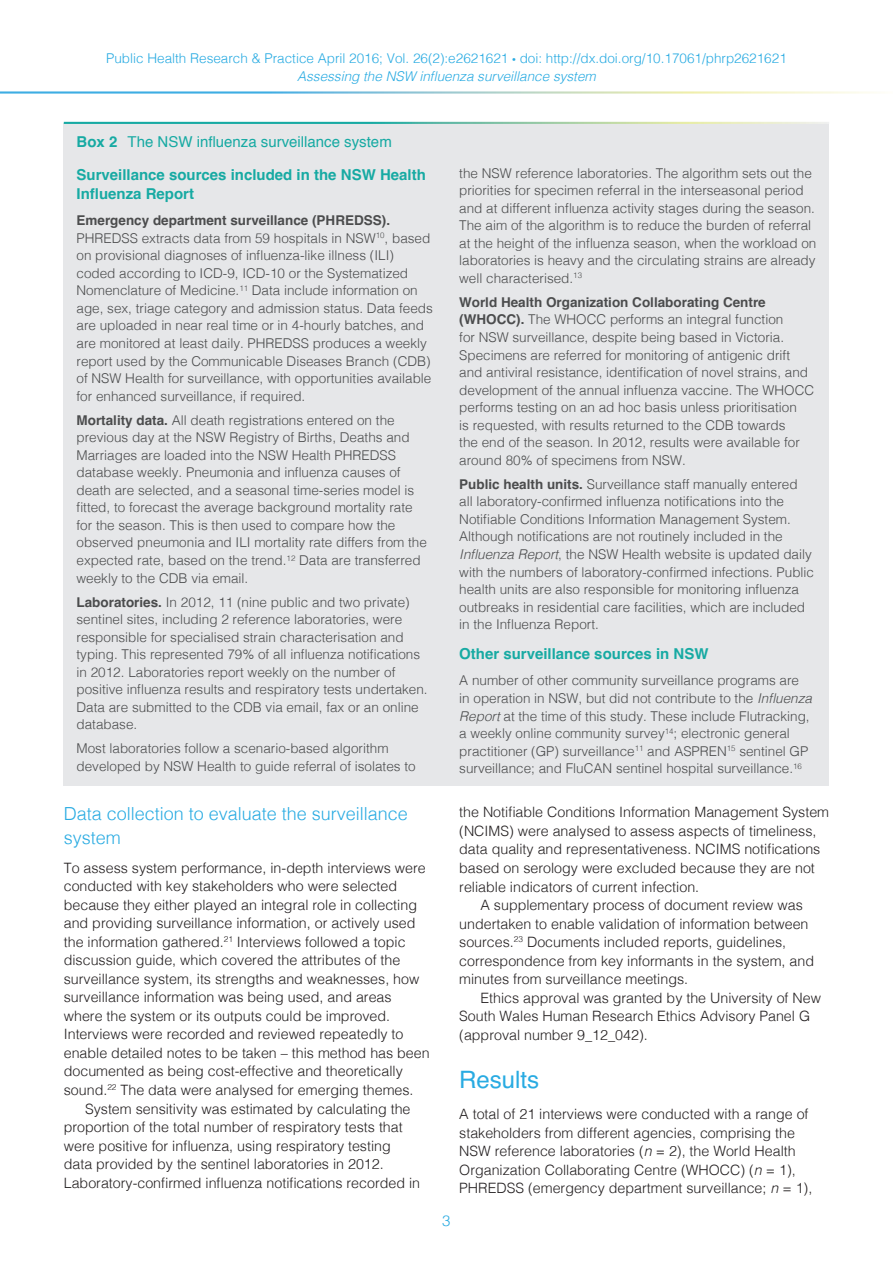
<style>
.page{position:relative;width:893px;height:1263px;background:#fff}
.page>*{position:absolute;margin:0;border:0;box-sizing:border-box;transform-origin:0 0}
.Heading_2{font:24px "Helvetica 3";color:#29abe2}
.Heading_3{font:300 18px/23.4px "Helvetica";color:#29abe2}
.BoxHeading{font:15px/19.5px "Helvetica Bold 2";color:#17aaa3}
.BoxName{font:15px "Helvetica 2";color:#17aaa3}
.t1{font:300 15px "Helvetica";color:#29abe2}
.NormalFirstPara{font:300 14.25px/18.6px "Helvetica";color:#231f20}
.BoxText{font:300 13.5px/17.5px "Helvetica";color:#4b4c4d}
.t2{font:300 13.5px/17.5px "Helvetica";color:#29abe2;text-align:center}
.s1{font-family:"Myriad Pro";font-weight:400}
.s2{font-style:italic}
.s3{font-family:"Helvetica Bold 2"}
.s4{font-family:"Helvetica";font-weight:700}
.s5{font-family:"Helvetica Bold 2";font-weight:400}
.s6{font-weight:700}
.s7{font-family:"Helvetica Light Oblique 2";font-weight:400}
.s8{font-family:"Helvetica Light 2";font-weight:400}
</style>
<div class="page">
<div style="left:64px;top:123px;width:765px;height:663px;background:#e6e7e9"></div>
<hr style="left:64px;top:122px;width:765px;height:2px;background:#fff">
<p class="t2" style="left:106px;top:49px;width:682px">Public Health Research &amp; Practice April 2016; Vol. 26(2):e2621621 <span class="s1">•</span> doi: http://dx.doi.org/10.17061/phrp2621621<br><span class="s2">Assessing the NSW influenza surveillance system</span></p>
<p class="BoxName" style="left:77px;top:130px;width:317px"><span class="s3">Box 2</span> The NSW influenza surveillance system</p>
<p class="BoxHeading" style="left:77px;top:165px;width:351px">Surveillance sources included in the NSW Health<br><span class="s4">Influenza Report</span></p>
<p class="BoxText" style="left:77px;top:211px;width:358px"><span class="s5">Emergency department surveillance (PHREDSS).<br></span>PHREDSS extracts data from 59 hospitals in NSW<sup>10</sup>, based on provisional diagnoses of influenza-like illness (ILI) coded according to ICD-9, ICD-10 or the Systematized Nomenclature of Medicine.<sup>11</sup> Data include information on age, sex, triage category and admission status. Data feeds are uploaded in near real time or in 4-hourly batches, and are monitored at least daily. PHREDSS produces a weekly report used by the Communicable Diseases Branch (CDB) of NSW Health for surveillance, with opportunities available for enhanced surveillance, if required.</p>
<p class="BoxText" style="left:77px;top:410px;width:352px"><span class="s5">Mortality data.</span> All death registrations entered on the previous day at the NSW Registry of Births, Deaths and Marriages are loaded into the NSW Health PHREDSS database weekly. Pneumonia and influenza causes of death are selected, and a seasonal time-series model is fitted, to forecast the average background mortality rate for the season. This is then used to compare how the observed pneumonia and ILI mortality rate differs from the expected rate, based on the trend.<sup>12</sup> Data are transferred weekly to the CDB via email.</p>
<p class="BoxText" style="left:77px;top:592px;width:353px"><span class="s5">Laboratories.</span> In 2012, 11 (nine public and two private) sentinel sites, including 2 reference laboratories, were responsible for specialised strain characterisation and typing. This represented 79% of all influenza notifications in 2012. Laboratories report weekly on the number of positive influenza results and respiratory tests undertaken.<br>Data are submitted to the CDB via email, fax or an online database.</p>
<p class="BoxText" style="left:77px;top:739px;width:341px">Most laboratories follow a scenario-based algorithm developed by NSW Health to guide referral of isolates to</p>
<p class="BoxText" style="left:459px;top:163px;width:359px">the NSW reference laboratories. The algorithm sets out the priorities for specimen referral in the interseasonal period and at different influenza activity stages during the season.<br>The aim of the algorithm is to reduce the burden of referral at the height of the influenza season, when the workload on laboratories is heavy and the circulating strains are already well characterised.<sup>13</sup></p>
<p class="BoxText" style="left:459px;top:292px;width:356px"><span class="s6">World Health Organization Collaborating Centre </span><span class="s5">(WHOCC).</span> The WHOCC performs an integral function<br>for NSW surveillance, despite being based in Victoria.<br>Specimens are referred for monitoring of antigenic drift and antiviral resistance, identification of novel strains, and development of the annual influenza vaccine. The WHOCC performs testing on an ad hoc basis unless prioritisation<br>is requested, with results returned to the CDB towards<br>the end of the season. In 2012, results were available for around 80% of specimens from NSW.</p>
<p class="BoxText" style="left:459px;top:474px;width:356px"><span class="s5">Public health units.</span> Surveillance staff manually entered all laboratory-confirmed influenza notifications into the Notifiable Conditions Information Management System.<br>Although notifications are not routinely included in the <span class="s2">Influenza Report</span>, the NSW Health website is updated daily with the numbers of laboratory-confirmed infections. Public health units are also responsible for monitoring influenza outbreaks in residential care facilities, which are included in the Influenza Report.</p>
<p class="BoxHeading" style="left:459px;top:644px;width:251px">Other surveillance sources in NSW</p>
<p class="BoxText" style="left:459px;top:671px;width:354px">A number of other community surveillance programs are in operation in NSW, but did not contribute to the <span class="s2">Influenza Report</span> at the time of this study. These include Flutracking, a weekly online community survey<sup>14</sup>; electronic general practitioner (GP) surveillance<sup>11</sup> and ASPREN<sup>15</sup> sentinel GP surveillance; and FluCAN sentinel hospital surveillance.<sup>16</sup></p>
<h3 class="Heading_3" style="left:64px;top:801px;width:346px">Data collection to evaluate the surveillance system</h3>
<p class="NormalFirstPara" style="left:64px;top:857px;width:367px">To assess system performance, in-depth interviews were conducted with key stakeholders who were selected because they either played an integral role in collecting and providing surveillance information, or actively used the information gathered.<sup>21</sup> Interviews followed a topic discussion guide, which covered the attributes of the surveillance system, its strengths and weaknesses, how surveillance information was being used, and areas where the system or its outputs could be improved.<br>Interviews were recorded and reviewed repeatedly to enable detailed notes to be taken – this method has been documented as being cost-effective and theoretically sound.<sup>22</sup> The data were analysed for emerging themes.</p>
<p class="NormalFirstPara" style="left:64px;top:1098px;width:358px;text-indent:21px">System sensitivity was estimated by calculating the proportion of the total number of respiratory tests that were positive for influenza, using respiratory testing data provided by the sentinel laboratories in 2012.<br>Laboratory-confirmed influenza notifications recorded in</p>
<p class="t1" style="left:442px;top:1208px;width:10px">3</p>
<p class="NormalFirstPara" style="left:459px;top:802px;width:371px">the Notifiable Conditions Information Management System (NCIMS) were analysed to assess aspects of timeliness, data quality and representativeness. NCIMS notifications based on serology were excluded because they are not reliable indicators of current infection.</p>
<p class="NormalFirstPara" style="left:459px;top:895px;width:356px;text-indent:21px">A supplementary process of document review was undertaken to enable validation of information between sources.<sup>23</sup> Documents included reports, guidelines, correspondence from key informants in the system, and minutes from surveillance meetings.</p>
<p class="NormalFirstPara" style="left:459px;top:987px;width:363px;text-indent:21px">Ethics approval was granted by the University of New<br>South Wales Human Research Ethics Advisory Panel G (approval number 9_12_042).</p>
<h2 class="Heading_2" style="left:459px;top:1061px;width:82px">Results</h2>
<p class="NormalFirstPara" style="left:459px;top:1104px;width:355px">A total of 21 interviews were conducted with a range of stakeholders from different agencies, comprising the NSW reference laboratories (<span class="s7">n</span> = 2), the World Health Organization Collaborating Centre (WHOCC) (<span class="s7">n</span> <span class="s8">= 1), </span>PHREDSS (emergency department surveillance; <span class="s7">n</span> <span class="s8">= 1),</span></p>
</div>
